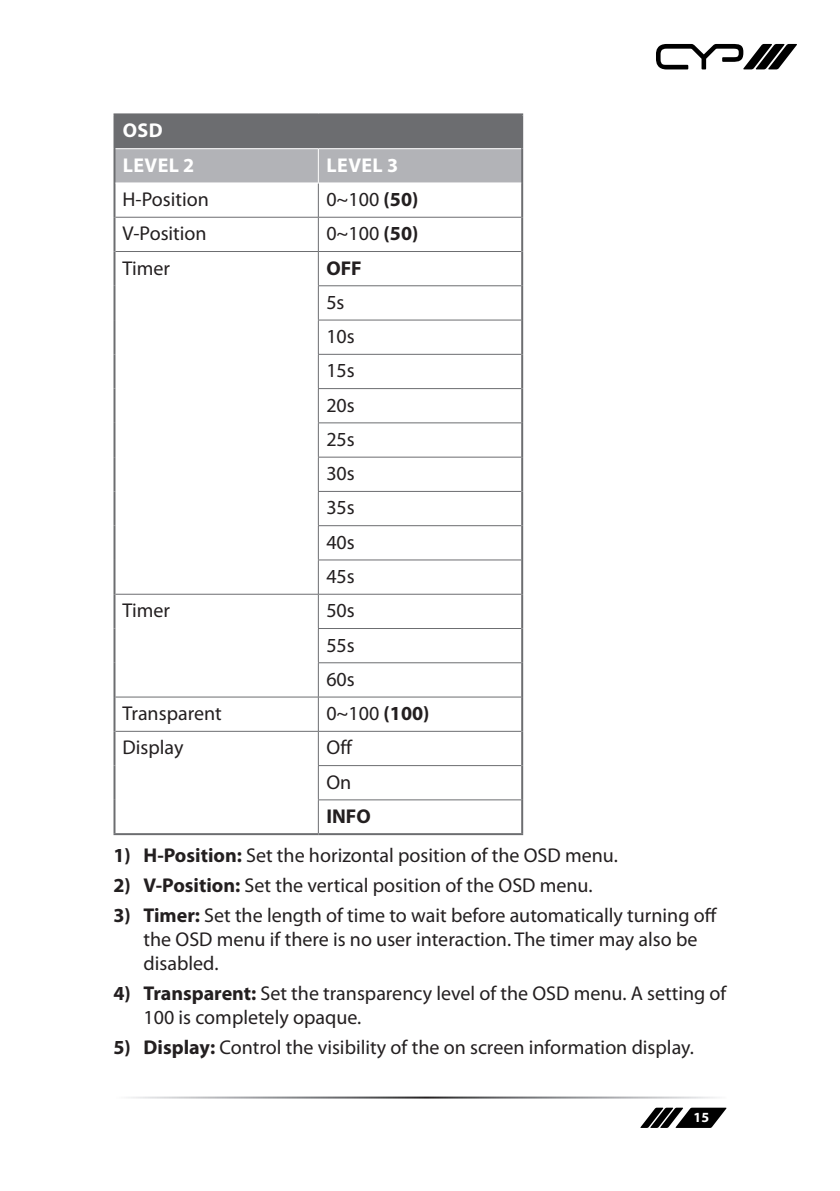
<style>
.page{position:relative;width:840px;height:1191px;background:#fff}
.page>*{position:absolute;margin:0;border:0;box-sizing:border-box;transform-origin:0 0}
.Callout_List_-_Bold{font:20px/24px "Myriad Pro";color:#231f20}
.Table_Text{font:20px "Myriad Pro";color:#231f20}
.Table_Header{font:700 20px "Myriad Pro";letter-spacing:.02em;color:#fff}
.Table_Text-2{font:700 20px "Myriad Pro";color:#231f20}
.t1{font:700 14px "Myriad Pro";color:#fff}
.s1{font-weight:700}
</style>
<div class="page">
<svg style="left:640px;top:1107px;width:86px;height:21px"></svg>
<svg style="left:656px;top:44px;width:140px;height:25px"></svg>
<div style="left:114px;top:114px;width:408px;height:35px;background:#6c6d70"></div>
<div style="left:115px;top:149px;width:406px;height:34px;background:#b2b3b7"></div>
<hr style="left:113px;top:113px;width:205px;height:2px;background:#6c6d70">
<hr style="left:113px;top:115px;width:2px;height:34px;background:#6c6d70">
<hr style="left:318px;top:113px;width:205px;height:2px;background:#6c6d70">
<hr style="left:521px;top:115px;width:2px;height:34px;background:#6c6d70">
<hr style="left:113px;top:149px;width:2px;height:34px;background:#6c6d70">
<hr style="left:521px;top:149px;width:2px;height:34px;background:#6c6d70">
<hr style="left:113px;top:183px;width:2px;height:34px;background:#6c6d70">
<hr style="left:521px;top:183px;width:2px;height:34px;background:#6c6d70">
<hr style="left:113px;top:217px;width:2px;height:34px;background:#6c6d70">
<hr style="left:521px;top:217px;width:2px;height:34px;background:#6c6d70">
<hr style="left:113px;top:251px;width:2px;height:35px;background:#6c6d70">
<hr style="left:521px;top:251px;width:2px;height:35px;background:#6c6d70">
<hr style="left:113px;top:286px;width:2px;height:34px;background:#6c6d70">
<hr style="left:521px;top:286px;width:2px;height:34px;background:#6c6d70">
<hr style="left:113px;top:320px;width:2px;height:34px;background:#6c6d70">
<hr style="left:521px;top:320px;width:2px;height:34px;background:#6c6d70">
<hr style="left:113px;top:354px;width:2px;height:34px;background:#6c6d70">
<hr style="left:521px;top:354px;width:2px;height:34px;background:#6c6d70">
<hr style="left:113px;top:388px;width:2px;height:35px;background:#6c6d70">
<hr style="left:521px;top:388px;width:2px;height:35px;background:#6c6d70">
<hr style="left:113px;top:423px;width:2px;height:34px;background:#6c6d70">
<hr style="left:521px;top:423px;width:2px;height:34px;background:#6c6d70">
<hr style="left:113px;top:457px;width:2px;height:34px;background:#6c6d70">
<hr style="left:521px;top:457px;width:2px;height:34px;background:#6c6d70">
<hr style="left:113px;top:491px;width:2px;height:34px;background:#6c6d70">
<hr style="left:521px;top:491px;width:2px;height:34px;background:#6c6d70">
<hr style="left:113px;top:525px;width:2px;height:35px;background:#6c6d70">
<hr style="left:521px;top:525px;width:2px;height:35px;background:#6c6d70">
<hr style="left:113px;top:560px;width:2px;height:34px;background:#6c6d70">
<hr style="left:521px;top:560px;width:2px;height:34px;background:#6c6d70">
<hr style="left:113px;top:594px;width:2px;height:34px;background:#6c6d70">
<hr style="left:521px;top:594px;width:2px;height:34px;background:#6c6d70">
<hr style="left:113px;top:628px;width:2px;height:35px;background:#6c6d70">
<hr style="left:521px;top:628px;width:2px;height:35px;background:#6c6d70">
<hr style="left:113px;top:663px;width:2px;height:34px;background:#6c6d70">
<hr style="left:521px;top:663px;width:2px;height:34px;background:#6c6d70">
<hr style="left:113px;top:697px;width:2px;height:34px;background:#6c6d70">
<hr style="left:521px;top:697px;width:2px;height:34px;background:#6c6d70">
<hr style="left:113px;top:731px;width:2px;height:34px;background:#6c6d70">
<hr style="left:521px;top:731px;width:2px;height:34px;background:#6c6d70">
<hr style="left:113px;top:765px;width:2px;height:35px;background:#6c6d70">
<hr style="left:521px;top:765px;width:2px;height:35px;background:#6c6d70">
<hr style="left:113px;top:800px;width:2px;height:33px;background:#6c6d70">
<hr style="left:521px;top:800px;width:2px;height:33px;background:#6c6d70">
<hr style="left:113px;top:833px;width:205px;height:2px;background:#6c6d70">
<hr style="left:318px;top:833px;width:205px;height:2px;background:#6c6d70">
<hr style="left:318px;top:183px;width:1px;height:34px;background:#6c6d70">
<hr style="left:115px;top:217px;width:203px;height:1px;background:#6c6d70">
<hr style="left:318px;top:217px;width:203px;height:1px;background:#6c6d70">
<hr style="left:318px;top:217px;width:1px;height:34px;background:#6c6d70">
<hr style="left:115px;top:251px;width:203px;height:1px;background:#6c6d70">
<hr style="left:318px;top:251px;width:203px;height:1px;background:#6c6d70">
<hr style="left:318px;top:252px;width:1px;height:33px;background:#6c6d70">
<hr style="left:318px;top:285px;width:203px;height:1px;background:#6c6d70">
<hr style="left:318px;top:286px;width:1px;height:34px;background:#6c6d70">
<hr style="left:318px;top:320px;width:203px;height:1px;background:#6c6d70">
<hr style="left:318px;top:320px;width:1px;height:34px;background:#6c6d70">
<hr style="left:318px;top:354px;width:203px;height:1px;background:#6c6d70">
<hr style="left:318px;top:354px;width:1px;height:34px;background:#6c6d70">
<hr style="left:318px;top:388px;width:203px;height:1px;background:#6c6d70">
<hr style="left:318px;top:389px;width:1px;height:33px;background:#6c6d70">
<hr style="left:318px;top:422px;width:203px;height:1px;background:#6c6d70">
<hr style="left:318px;top:423px;width:1px;height:34px;background:#6c6d70">
<hr style="left:318px;top:457px;width:203px;height:1px;background:#6c6d70">
<hr style="left:318px;top:457px;width:1px;height:34px;background:#6c6d70">
<hr style="left:318px;top:491px;width:203px;height:1px;background:#6c6d70">
<hr style="left:318px;top:492px;width:1px;height:33px;background:#6c6d70">
<hr style="left:318px;top:525px;width:203px;height:1px;background:#6c6d70">
<hr style="left:318px;top:526px;width:1px;height:33px;background:#6c6d70">
<hr style="left:318px;top:559px;width:203px;height:1px;background:#6c6d70">
<hr style="left:318px;top:560px;width:1px;height:34px;background:#6c6d70">
<hr style="left:318px;top:594px;width:1px;height:34px;background:#6c6d70">
<hr style="left:318px;top:628px;width:203px;height:1px;background:#6c6d70">
<hr style="left:318px;top:629px;width:1px;height:33px;background:#6c6d70">
<hr style="left:318px;top:662px;width:203px;height:1px;background:#6c6d70">
<hr style="left:318px;top:663px;width:1px;height:34px;background:#6c6d70">
<hr style="left:115px;top:696px;width:203px;height:1px;background:#6c6d70">
<hr style="left:318px;top:696px;width:203px;height:1px;background:#6c6d70">
<hr style="left:318px;top:697px;width:1px;height:34px;background:#6c6d70">
<hr style="left:115px;top:148px;width:203px;height:1px;background:#fff">
<hr style="left:318px;top:148px;width:203px;height:1px;background:#fff">
<hr style="left:318px;top:149px;width:1px;height:34px;background:#fff">
<hr style="left:318px;top:183px;width:203px;height:1px;background:#fff">
<hr style="left:115px;top:731px;width:203px;height:1px;background:#6c6d70">
<hr style="left:318px;top:731px;width:203px;height:1px;background:#6c6d70">
<hr style="left:318px;top:731px;width:1px;height:34px;background:#6c6d70">
<hr style="left:318px;top:765px;width:203px;height:1px;background:#6c6d70">
<hr style="left:318px;top:766px;width:1px;height:33px;background:#6c6d70">
<hr style="left:318px;top:799px;width:203px;height:1px;background:#6c6d70">
<hr style="left:318px;top:800px;width:1px;height:33px;background:#6c6d70">
<hr style="left:115px;top:594px;width:203px;height:1px;background:#6c6d70">
<hr style="left:318px;top:594px;width:203px;height:1px;background:#6c6d70">
<p class="Table_Header" style="left:123px;top:118px;width:41px">OSD</p>
<p class="Table_Header" style="left:123px;top:152px;width:73px">LEVEL 2</p>
<p class="Table_Header" style="left:326px;top:152px;width:73px">LEVEL 3</p>
<p class="Table_Text" style="left:122px;top:187px;width:88px">H-Position</p>
<p class="Table_Text" style="left:326px;top:187px;width:93px">0~100 <span class="s1">(50)</span></p>
<p class="Table_Text" style="left:122px;top:221px;width:86px">V-Position</p>
<p class="Table_Text" style="left:326px;top:221px;width:93px">0~100 <span class="s1">(50)</span></p>
<p class="Table_Text" style="left:122px;top:255px;width:49px">Timer</p>
<p class="Table_Text-2" style="left:326px;top:255px;width:37px">OFF</p>
<p class="Table_Text" style="left:326px;top:290px;width:20px">5s</p>
<p class="Table_Text" style="left:326px;top:324px;width:30px">10s</p>
<p class="Table_Text" style="left:326px;top:358px;width:30px">15s</p>
<p class="Table_Text" style="left:326px;top:392px;width:30px">20s</p>
<p class="Table_Text" style="left:326px;top:427px;width:30px">25s</p>
<p class="Table_Text" style="left:326px;top:461px;width:30px">30s</p>
<p class="Table_Text" style="left:326px;top:495px;width:30px">35s</p>
<p class="Table_Text" style="left:326px;top:529px;width:30px">40s</p>
<p class="Table_Text" style="left:326px;top:564px;width:30px">45s</p>
<p class="Table_Text" style="left:122px;top:598px;width:49px">Timer</p>
<p class="Table_Text" style="left:326px;top:598px;width:30px">50s</p>
<p class="Table_Text" style="left:326px;top:632px;width:30px">55s</p>
<p class="Table_Text" style="left:326px;top:666px;width:30px">60s</p>
<p class="Table_Text" style="left:122px;top:701px;width:101px">Transparent</p>
<p class="Table_Text" style="left:326px;top:701px;width:105px">0~100 <span class="s1">(100)</span></p>
<p class="Table_Text" style="left:122px;top:735px;width:62px">Display</p>
<p class="Table_Text" style="left:326px;top:735px;width:27px">Off</p>
<p class="Table_Text" style="left:326px;top:769px;width:26px">On</p>
<p class="Table_Text-2" style="left:326px;top:803px;width:46px">INFO</p>
<p class="Callout_List_-_Bold" style="left:113px;top:843px;width:505px"><span class="s1">1) H-Position:</span> Set the horizontal position of the OSD menu.</p>
<p class="Callout_List_-_Bold" style="left:113px;top:873px;width:480px"><span class="s1">2) V-Position:</span> Set the vertical position of the OSD menu.</p>
<p class="Callout_List_-_Bold" style="left:143px;top:902px;width:575px;text-indent:-30px"><span class="s1">3) Timer:</span> Set the length of time to wait before automatically turning off the OSD menu if there is no user interaction. The timer may also be disabled.</p>
<p class="Callout_List_-_Bold" style="left:143px;top:980px;width:584px;text-indent:-30px"><span class="s1">4) Transparent:</span> Set the transparency level of the OSD menu. A setting of<br>100 is completely opaque.</p>
<p class="Callout_List_-_Bold" style="left:113px;top:1034px;width:581px"><span class="s1">5) Display:</span> Control the visibility of the on screen information display.</p>
<p class="t1" style="left:693px;top:1108px;width:17px">15</p>
</div>
